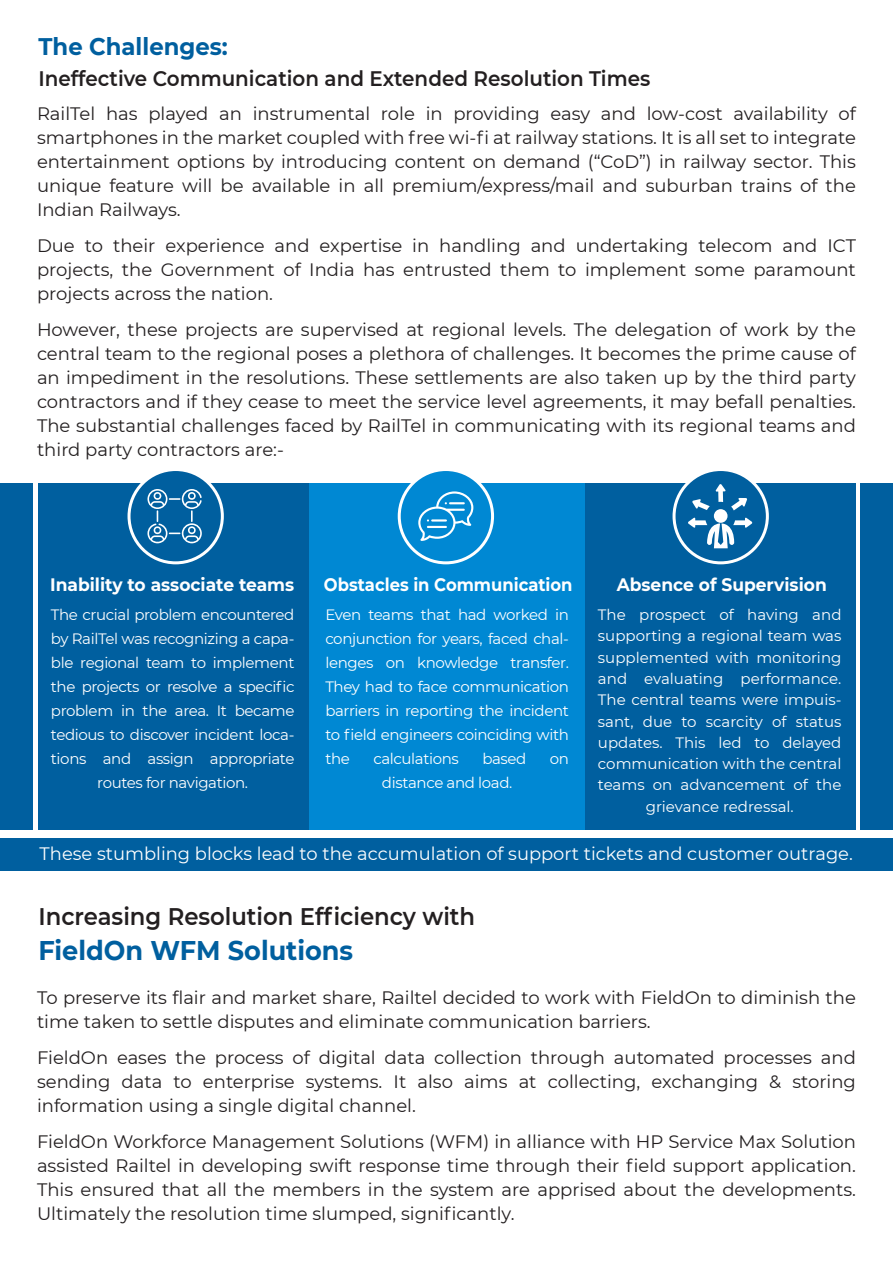
<style>
.page{position:relative;width:893px;height:1263px;background:#fff}
.page>*{position:absolute;margin:0;border:0;box-sizing:border-box;transform-origin:0 0}
.t1{font:700 27px "Montserrat";color:#005f9f;scale:.95 1}
.t2{font:600 24px "Montserrat";color:#231f20;scale:.95 1}
.t3{font:700 24px "Montserrat";color:#005f9f;scale:.95 1}
.t4{font:600 21px "Montserrat";color:#231f20;scale:.95 1}
.t5{font:18px/24px "Montserrat";color:#231f20;text-align:justify}
.t6{font:18px "Montserrat";color:#fff}
.t7{font:700 18px "Montserrat";color:#fff;scale:.95 1}
.t8{font:700 18px "Montserrat";color:#fff;scale:.91 1}
.t9{font:15px/24px "Montserrat";letter-spacing:-.025em;color:#fff;text-align:center}
.t10{font:15px/21.3px "Montserrat";color:#fff;text-align:center}
</style>
<div class="page">
<div style="left:580px;top:483px;width:276px;height:346px;background:#005f9f"></div>
<div style="left:38px;top:483px;width:275px;height:346px;background:#005f9f"></div>
<div style="left:309px;top:483px;width:275px;height:346px;background:#0088d3"></div>
<div style="left:860px;top:483px;width:33px;height:346px;background:#005f9f"></div>
<div style="left:0;top:483px;width:33px;height:346px;background:#005f9f"></div>
<div style="left:0;top:838px;width:893px;height:33px;background:#005f9f"></div>
<div style="left:129px;top:469px;width:93px;height:94px;background:#005f9f;border-radius:50%"></div>
<div style="left:128px;top:468px;width:96px;height:96px;border:3px solid #fff;border-radius:50%"></div>
<svg style="left:674px;top:469px;width:93px;height:94px"></svg>
<div style="left:672px;top:468px;width:97px;height:96px;border:3px solid #fff;border-radius:50%"></div>
<div style="left:399px;top:469px;width:94px;height:94px;background:#0088d3;border-radius:50%"></div>
<div style="left:398px;top:468px;width:96px;height:96px;border:3px solid #fff;border-radius:50%"></div>
<svg style="left:688px;top:484px;width:64px;height:64px"></svg>
<svg style="left:147px;top:489px;width:55px;height:54px"></svg>
<svg style="left:418px;top:491px;width:55px;height:50px"></svg>
<h2 class="t3" style="left:38px;top:29px;width:201px">The Challenges:</h2>
<p class="t4" style="left:38px;top:64px;width:646px">Ineffective Communication and Extended Resolution Times</p>
<p class="t5" style="left:37px;top:101px;width:820px">RailTel has played an instrumental role in providing easy and low-cost availability of smartphones in the market coupled with free wi-fi at railway stations. It is all set to integrate entertainment options by introducing content on demand (“CoD”) in railway sector. This unique feature will be available in all premium/express/mail and suburban trains of the Indian Railways.</p>
<p class="t5" style="left:37px;top:233px;width:820px">Due to their experience and expertise in handling and undertaking telecom and ICT projects, the Government of India has entrusted them to implement some paramount projects across the nation.</p>
<p class="t5" style="left:37px;top:317px;width:820px">However, these projects are supervised at regional levels. The delegation of work by the central team to the regional poses a plethora of challenges. It becomes the prime cause of an impediment in the resolutions. These settlements are also taken up by the third party contractors and if they cease to meet the service level agreements, it may befall penalties.<br>The substantial challenges faced by RailTel in communicating with its regional teams and third party contractors are:-</p>
<p class="t7" style="left:50px;top:571px;width:258px">Inability to associate teams</p>
<p class="t9" style="left:51px;top:602px;width:245px">The crucial problem encountered by RailTel was recognizing a capa&shy;ble regional team to implement the projects or resolve a specific problem in the area. It became tedious to discover incident loca&shy;tions and assign appropriate routes for navigation.</p>
<p class="t8" style="left:324px;top:571px;width:275px">Obstacles in Communication</p>
<p class="t9" style="left:325px;top:602px;width:245px;text-align:justify">Even teams that had worked in conjunction for years, faced chal&shy;lenges on knowledge transfer.<br>They had to face communication barriers in reporting the incident to field engineers coinciding with the</p>
<p class="t9" style="left:373px;top:746px;width:87px">calculations</p>
<p class="t9" style="left:482px;top:746px;width:46px">based</p>
<p class="t9" style="left:550px;top:746px;width:21px">on</p>
<p class="t9" style="left:382px;top:770px;width:132px">distance and load.</p>
<p class="t7" style="left:617px;top:571px;width:223px">Absence of Supervision</p>
<p class="t10" style="left:598px;top:603px;width:245px">The prospect of having and supporting a regional team was supplemented with monitoring and evaluating performance.<br>The central teams were impuis&shy;sant, due to scarcity of status updates. This led to delayed communication with the central teams on advancement of the grievance redressal.</p>
<p class="t6" style="left:40px;top:842px;width:815px">These stumbling blocks lead to the accumulation of support tickets and customer outrage.</p>
<h2 class="t2" style="left:38px;top:900px;width:461px">Increasing Resolution Efficiency with</h2>
<h1 class="t1" style="left:38px;top:931px;width:333px">FieldOn WFM Solutions</h1>
<p class="t5" style="left:37px;top:985px;width:820px">To preserve its flair and market share, Railtel decided to work with FieldOn to diminish the time taken to settle disputes and eliminate communication barriers.</p>
<p class="t5" style="left:37px;top:1045px;width:820px">FieldOn eases the process of digital data collection through automated processes and sending data to enterprise systems. It also aims at collecting, exchanging &amp; storing information using a single digital channel.</p>
<p class="t5" style="left:37px;top:1129px;width:820px">FieldOn Workforce Management Solutions (WFM) in alliance with HP Service Max Solution assisted Railtel in developing swift response time through their field support application.<br>This ensured that all the members in the system are apprised about the developments.<br>Ultimately the resolution time slumped, significantly.</p>
</div>
